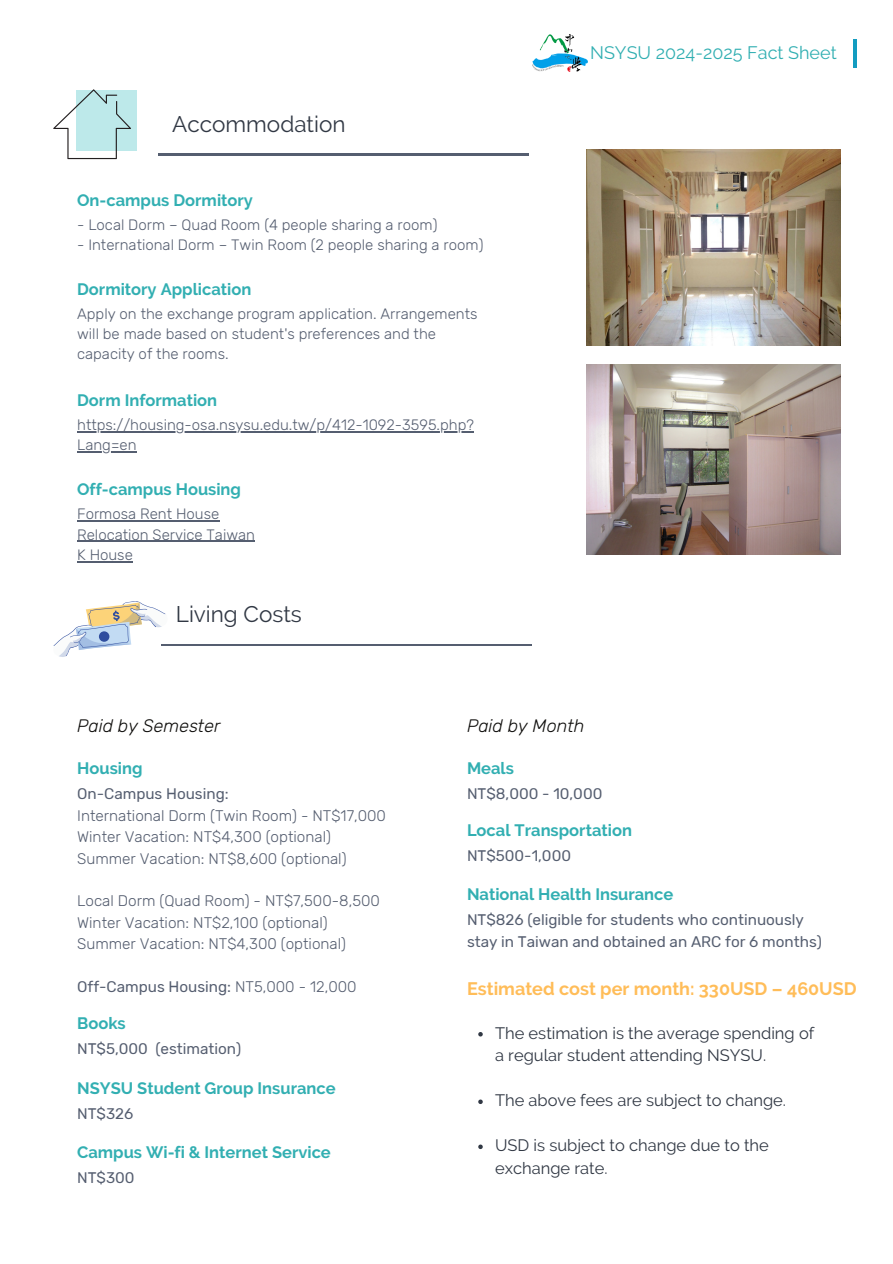
<style>
.page{position:relative;width:893px;height:1264px;background:#fff}
.page>*{position:absolute;margin:0;border:0;box-sizing:border-box;transform-origin:0 0}
.t1{font:22.5px "Raleway";color:#313844}
.t2{font:700 18px "Raleway";color:#ffbd59}
.t3{font:italic 300 18px "Rubik";color:#0f0e0c}
.t4{font:18px "Raleway";color:#32afb2}
.t5{font:700 16.5px "Raleway";color:#32afb2}
.t6{font:16.5px/22.5px "Raleway";color:#313844}
.t7{font:300 15.3px "Rubik";color:#555e70}
.t8{font:15.3px/21.3px "Rubik";color:#555e70}
.t9{font:300 15px/20.2px "Rubik";color:#555e70}
.s1{font-weight:300}
</style>
<div class="page">
<hr style="left:853px;top:39px;width:3px;height:29px;background:#139cc0">
<img style="left:532px;top:35px;width:55px;height:37px">
<div style="left:76px;top:90px;width:61px;height:60px;background:#bde9ea"></div>
<svg style="left:53px;top:89px;width:78px;height:70px"></svg>
<hr style="left:158px;top:154px;width:370px;height:1px;background:#555e70">
<img style="left:587px;top:364px;width:253px;height:190px">
<img style="left:587px;top:149px;width:253px;height:196px">
<hr style="left:161px;top:644px;width:371px;height:1px;background:#555e70">
<svg style="left:53px;top:601px;width:114px;height:56px"></svg>
<div style="left:99px;top:631px;width:10px;height:10px;background:#304e9f;border-radius:50%"></div>
<hr style="left:77px;top:431px;width:397px;height:1px;background:#555e70">
<hr style="left:77px;top:451px;width:60px;height:1px;background:#555e70">
<hr style="left:77px;top:520px;width:142px;height:1px;background:#555e70">
<hr style="left:77px;top:540px;width:178px;height:2px;background:#555e70">
<hr style="left:77px;top:561px;width:56px;height:1px;background:#555e70">
<svg style="left:478px;top:1032px;width:4px;height:4px"></svg>
<svg style="left:478px;top:1099px;width:4px;height:5px"></svg>
<svg style="left:478px;top:1144px;width:4px;height:5px"></svg>
<p class="t1" style="left:172px;top:111px;width:175px">Accommodation</p>
<p class="t5" style="left:77px;top:190px;width:177px">On-campus Dormitory</p>
<h2 class="t9" style="left:77px;top:214px;width:362px">- Local Dorm – Quad Room (4 people sharing a room)</h2>
<p class="t9" style="left:77px;top:235px;width:408px">- International Dorm – Twin Room (2 people sharing a room)</p>
<p class="t5" style="left:77px;top:279px;width:176px">Dormitory Application</p>
<p class="t9" style="left:77px;top:303px;width:402px">Apply on the exchange program application. Arrangements will be made based on student's preferences and the capacity of the rooms.</p>
<h2 class="t5" style="left:77px;top:391px;width:141px">Dorm Information</h2>
<p class="t9" style="left:77px;top:415px;width:398px">https://housing-osa.nsysu.edu.tw/p/412-1092-3595.php?</p>
<h2 class="t9" style="left:77px;top:435px;width:61px">Lang=en</h2>
<p class="t5" style="left:77px;top:480px;width:165px">Off-campus Housing</p>
<p class="t9" style="left:77px;top:504px;width:144px">Formosa Rent House</p>
<h3 class="t9" style="left:77px;top:524px;width:179px">Relocation Service Taiwan</h3>
<p class="t9" style="left:77px;top:544px;width:57px">K House</p>
<p class="t1" style="left:176px;top:601px;width:127px">Living Costs</p>
<h3 class="t4" style="left:590px;top:42px;width:248px">NSYSU 2024-2025 Fact Sheet</h3>
<h4 class="t3" style="left:77px;top:715px;width:145px">Paid by Semester</h4>
<h4 class="t3" style="left:467px;top:715px;width:119px">Paid by Month</h4>
<p class="t5" style="left:77px;top:758px;width:67px">Housing</p>
<h1 class="t8" style="left:77px;top:783px;width:153px">On-Campus Housing:</h1>
<h3 class="t7" style="left:77px;top:806px;width:310px">International Dorm (Twin Room) - NT$17,000</h3>
<h2 class="t7" style="left:77px;top:827px;width:255px">Winter Vacation: NT$4,300 (optional)</h2>
<p class="t7" style="left:77px;top:849px;width:271px">Summer Vacation: NT$8,600 (optional)</p>
<p class="t7" style="left:77px;top:892px;width:304px">Local Dorm (Quad Room) - NT$7,500-8,500</p>
<p class="t7" style="left:77px;top:913px;width:252px">Winter Vacation: NT$2,100 (optional)</p>
<p class="t7" style="left:77px;top:934px;width:270px">Summer Vacation: NT$4,300 (optional)</p>
<p class="t8" style="left:77px;top:975px;width:281px">Off-Campus Housing: <span class="s1">NT5,000 - 12,000</span></p>
<p class="t5" style="left:77px;top:1013px;width:50px">Books</p>
<p class="t8" style="left:77px;top:1037px;width:166px">NT$5,000 (estimation)</p>
<p class="t5" style="left:77px;top:1078px;width:260px">NSYSU Student Group Insurance</p>
<h2 class="t8" style="left:77px;top:1103px;width:58px">NT$326</h2>
<p class="t5" style="left:77px;top:1142px;width:255px">Campus Wi-fi &amp; Internet Service</p>
<h2 class="t8" style="left:77px;top:1167px;width:59px">NT$300</h2>
<h2 class="t5" style="left:467px;top:758px;width:49px">Meals</h2>
<h4 class="t8" style="left:467px;top:783px;width:137px">NT$8,000 - 10,000</h4>
<h3 class="t5" style="left:467px;top:820px;width:166px">Local Transportation</h3>
<h2 class="t8" style="left:467px;top:845px;width:105px">NT$500-1,000</h2>
<h2 class="t5" style="left:467px;top:884px;width:208px">National Health Insurance</h2>
<h4 class="t8" style="left:467px;top:909px;width:356px">NT$826 (eligible for students who continuously stay in Taiwan and obtained an ARC for 6 months)</h4>
<h2 class="t2" style="left:467px;top:978px;width:391px">Estimated cost per month: 330USD – 460USD</h2>
<p class="t6" style="left:495px;top:1021px;width:321px">The estimation is the average spending of a regular student attending NSYSU.</p>
<h2 class="t6" style="left:495px;top:1089px;width:292px">The above fees are subject to change.</h2>
<h3 class="t6" style="left:495px;top:1134px;width:275px">USD is subject to change due to the exchange rate.</h3>
</div>
